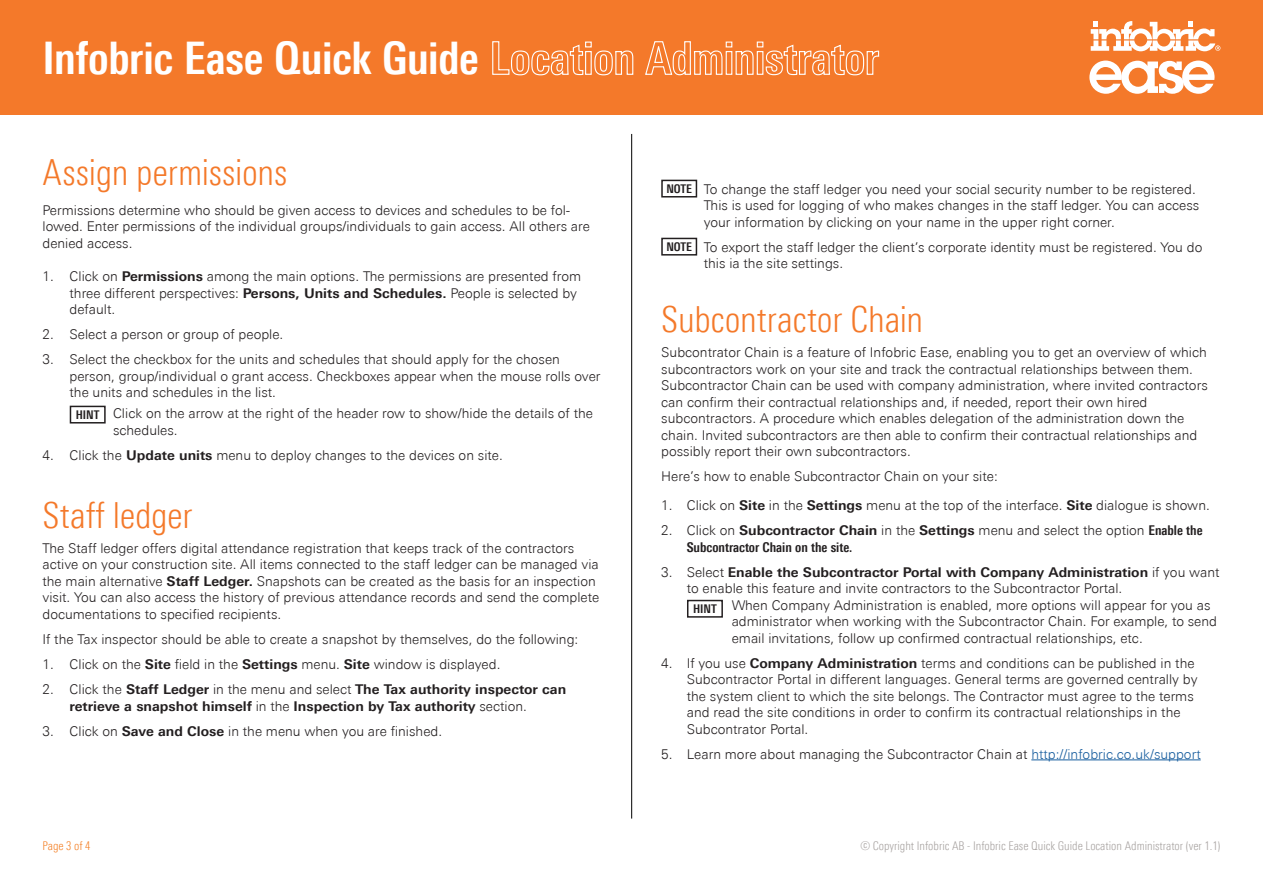
<style>
.page{position:relative;width:1263px;height:893px;background:#fff}
.page>*{position:absolute;margin:0;border:0;box-sizing:border-box;transform-origin:0 0}
.t1{font:700 condensed 45px "Univers Next Pro";letter-spacing:-.01em;color:#fff}
.Text{font:300 condensed 36px "Univers Next Pro";letter-spacing:-.01em;color:#f4792a}
.Text-2{font:300 13.5px/16.5px "Univers Next Pro";color:#231f20}
.t2{font:700 13.5px/16.5px "Univers Next Pro";color:#231f20}
.Nummerlista_start{font:300 13.5px/16.5px "Univers Next Pro";color:#231f20}
.t3{font:700 condensed 13.5px/16.5px "Univers Next Pro";color:#231f20}
.t4{font:300 condensed 12px "Univers Next Pro";color:#a7a2a0}
.t5{font:700 condensed 12px "Univers Next Pro";color:#231f20}
.Sidnummer{font:300 condensed 12px "Univers Next Pro";color:#f48026}
.s1{font-weight:700}
.s2{font-weight:300}
.s3{font-weight:300;font-stretch:normal}
.s4{font-stretch:normal}
.s5{color:#175d9e}
</style>
<div class="page">
<div style="left:0;top:0;width:1263px;height:115px;background:#f4792a"></div>
<svg style="left:492px;top:41px;width:142px;height:35px"></svg>
<svg style="left:645px;top:41px;width:235px;height:35px"></svg>
<svg style="left:1089px;top:61px;width:125px;height:33px"></svg>
<svg style="left:1091px;top:21px;width:129px;height:30px"></svg>
<hr style="left:1031px;top:759px;width:170px;height:1px;background:#175d9e">
<div style="left:661px;top:238px;width:36px;height:18px;border:2px solid #231f20"></div>
<div style="left:661px;top:180px;width:36px;height:18px;border:2px solid #231f20"></div>
<div style="left:70px;top:406px;width:36px;height:17px;border:2px solid #231f20"></div>
<hr style="left:631px;top:134px;width:1px;height:685px;background:#000">
<div style="left:687px;top:600px;width:36px;height:18px;border:2px solid #231f20"></div>
<h1 class="t1" style="left:43px;top:32px;width:438px">Infobric Ease Quick Guide</h1>
<p class="Text" style="left:43px;top:152px;width:246px">Assign permissions</p>
<p class="Nummerlista_start" style="left:43px;top:202px;width:549px">Permissions determine who should be given access to devices and schedules to be fol&shy;lowed. Enter permissions of the individual groups/individuals to gain access. All others are denied access.</p>
<p class="Text-2" style="left:70px;top:268px;width:513px;text-indent:-27px">1. Click on <span class="s1">Permissions</span> among the main options. The permissions are presented from three different perspectives: <span class="s1">Persons, Units and Schedules.</span> People is selected by default.</p>
<p class="Text-2" style="left:43px;top:326px;width:242px">2. Select a person or group of people.</p>
<p class="Text-2" style="left:70px;top:351px;width:532px;text-indent:-27px">3. Select the checkbox for the units and schedules that should apply for the chosen person, group/individual o grant access. Checkboxes appear when the mouse rolls over the units and schedules in the list.</p>
<p class="Text-2" style="left:113px;top:405px;width:481px">Click on the arrow at the right of the header row to show/hide the details of the schedules.</p>
<p class="Text-2" style="left:43px;top:447px;width:462px">4. Click the <span class="s1">Update units</span> menu to deploy changes to the devices on site.</p>
<p class="Text" style="left:43px;top:495px;width:152px">Staff ledger</p>
<p class="Text-2" style="left:43px;top:540px;width:558px">The Staff ledger offers digital attendance registration that keeps track of the contractors active on your construction site. All items connected to the staff ledger can be managed via the main alternative <span class="s1">Staff Ledger.</span> Snapshots can be created as the basis for an inspection visit. You can also access the history of previous attendance records and send the complete documentations to specified recipients.</p>
<p class="Text-2" style="left:43px;top:631px;width:537px">If the Tax inspector should be able to create a snapshot by themselves, do the following:</p>
<p class="Text-2" style="left:43px;top:656px;width:459px">1. Click on the <span class="s1">Site</span> field in the <span class="s1">Settings</span> menu. <span class="s1">Site</span> window is displayed.</p>
<p class="t2" style="left:70px;top:681px;width:498px;text-indent:-27px"><span class="s2">2. Click the</span> Staff Ledger <span class="s2">in the menu and select</span> The Tax authority inspector can retrieve a snapshot himself <span class="s2">in the</span> Inspection by Tax authority <span class="s2">section.</span></p>
<p class="Text-2" style="left:43px;top:722px;width:401px">3. Click on <span class="s1">Save and Close</span> in the menu when you are finished.</p>
<p class="t5" style="left:76px;top:408px;width:25px">HINT</p>
<p class="Sidnummer" style="left:43px;top:839px;width:49px">Page 3 of 4</p>
<p class="Text-2" style="left:704px;top:180px;width:497px">To change the staff ledger you need your social security number to be registered.<br>This is used for logging of who makes changes in the staff ledger. You can access your information by clicking on your name in the upper right corner.</p>
<p class="Text-2" style="left:704px;top:238px;width:500px">To export the staff ledger the client’s corporate identity must be registered. You do this ia the site settings.</p>
<p class="Text" style="left:661px;top:299px;width:263px">Subcontractor Chain</p>
<p class="Text-2" style="left:661px;top:344px;width:548px">Subcontrator Chain is a feature of Infobric Ease, enabling you to get an overview of which subcontractors work on your site and track the contractual relationships between them.<br>Subcontractor Chain can be used with company administration, where invited contractors can confirm their contractual relationships and, if needed, report their own hired subcontractors. A procedure which enables delegation of the administration down the chain. Invited subcontractors are then able to confirm their contractual relationships and possibly report their own subcontractors.</p>
<p class="Text-2" style="left:661px;top:468px;width:338px">Here’s how to enable Subcontractor Chain on your site:</p>
<p class="Text-2" style="left:661px;top:497px;width:550px">1. Click on <span class="s1">Site</span> in the <span class="s1">Settings</span> menu at the top of the interface. <span class="s1">Site</span> dialogue is shown.</p>
<p class="t3" style="left:687px;top:522px;width:517px;text-indent:-26px"><span class="s3">2. Click on</span> <span class="s4">Subcontractor Chain</span> <span class="s3">in the</span> <span class="s4">Settings</span> <span class="s3">menu and select the option</span> Enable the<br>Subcontractor Chain on the site.</p>
<p class="t2" style="left:661px;top:564px;width:560px"><span class="s2">3. Select</span> Enable the Subcontractor Portal with Company Administration <span class="s2">if you want</span></p>
<p class="Text-2" style="left:687px;top:580px;width:437px">to enable this feature and invite contractors to the Subcontractor Portal.</p>
<p class="Text-2" style="left:732px;top:597px;width:480px">When Company Administration is enabled, more options will appear for you as</p>
<p class="Text-2" style="left:732px;top:613px;width:487px">administrator when working with the Subcontractor Chain. For example, to send</p>
<p class="Text-2" style="left:732px;top:630px;width:412px">email invitations, follow up confirmed contractual relationships, etc.</p>
<p class="Text-2" style="left:687px;top:655px;width:512px;text-indent:-26px">4. If you use <span class="s1">Company Administration</span> terms and conditions can be published in the Subcontractor Portal in different languages. General terms are governed centrally by the system client to which the site belongs. The Contractor must agree to the terms and read the site conditions in order to confirm its contractual relationships in the Subcontrator Portal.</p>
<p class="Text-2" style="left:661px;top:746px;width:541px">5. Learn more about managing the Subcontractor Chain at <span class="s5">http://infobric.co.uk/support</span></p>
<p class="t5" style="left:666px;top:182px;width:27px">NOTE</p>
<p class="t5" style="left:666px;top:240px;width:27px">NOTE</p>
<p class="t5" style="left:693px;top:602px;width:25px">HINT</p>
<p class="t4" style="left:860px;top:839px;width:362px">© Copyright Infobric AB - Infobric Ease Quick Guide Location Administrator (ver 1.1)</p>
</div>
